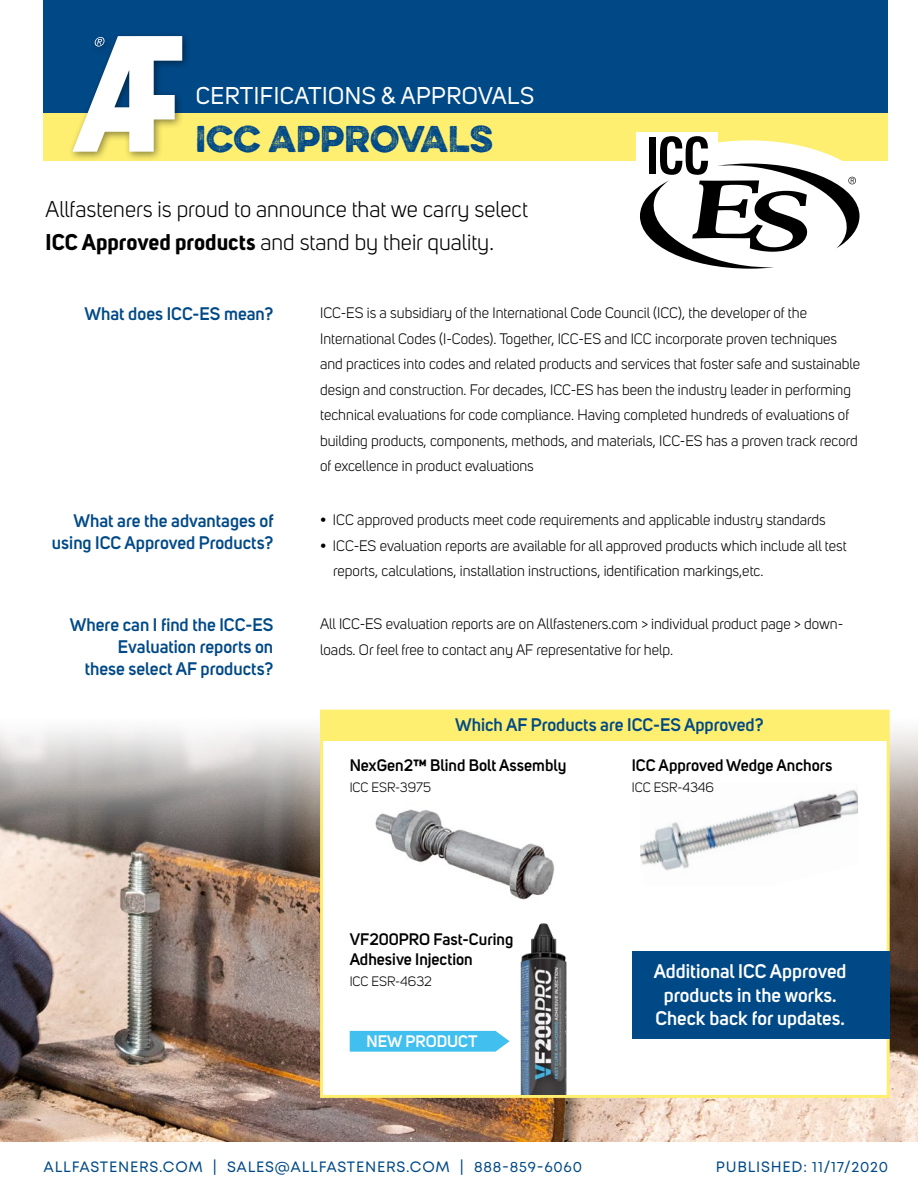
<style>
.page{position:relative;width:918px;height:1188px;background:#fff}
.page>*{position:absolute;margin:0;border:0;box-sizing:border-box;transform-origin:0 0}
.t1{font:33.3px "Eveleth";color:#004987}
.t2{font:24px "Uni Sans";letter-spacing:.02em;color:#fff}
.t3{font:22.5px/33px "Uni Sans";color:#000}
.t4{font:600 19.5px/23.4px "Uni Sans";color:#fff;text-align:center}
.t5{font:600 18px/21.6px "Uni Sans";color:#004987;text-align:right}
.t6{font:600 16.5px/19.8px "Uni Sans";color:#000}
.t7{font:600 16.5px "Uni Sans";color:#fff}
.t8{font:15px/25.5px "Uni Sans";color:#000}
.t9{font:15px "Mont";letter-spacing:.05em;color:#004987}
.t10{font:13.5px "Uni Sans";color:#000}
.s1{font-weight:700}
</style>
<div class="page">
<img style="left:0;top:709px;width:918px;height:433px">
<div style="left:44px;top:38px;width:844px;height:123px;background:#feef70"></div>
<div style="left:44px;top:0;width:844px;height:113px;background:#004987"></div>
<div style="left:68px;top:31px;width:124px;height:130px;background:#000;opacity:.45"></div>
<svg style="left:73px;top:36px;width:109px;height:116px"></svg>
<div style="left:320px;top:710px;width:570px;height:388px;background:#fff;border:3px solid #feef70"></div>
<div style="left:320px;top:711px;width:568px;height:29px;background:#feef70"></div>
<div style="left:636px;top:132px;width:82px;height:59px;background:#fff"></div>
<svg style="left:640px;top:136px;width:220px;height:133px"></svg>
<img style="left:375px;top:809px;width:180px;height:91px">
<img style="left:640px;top:790px;width:218px;height:81px">
<div style="left:632px;top:951px;width:258px;height:88px;background:#004987"></div>
<img style="left:445px;top:923px;width:165px;height:172px">
<svg style="left:350px;top:1031px;width:160px;height:21px;background:#4cc3ef"></svg>
<h2 class="t2" style="left:196px;top:82px;width:340px">CERTIFICATIONS &amp; APPROVALS</h2>
<h1 class="t1" style="left:195px;top:113px;width:299px">ICC APPROVALS</h1>
<h3 class="t3" style="left:46px;top:193px;width:484px">Allfasteners is proud to announce that we carry select<br><span class="s1">ICC Approved products</span> and stand by their quality.</h3>
<p class="t5" style="left:85px;top:302px;width:190px">What does ICC-ES mean?</p>
<p class="t8" style="left:320px;top:300px;width:542px">ICC-ES is a subsidiary of the International Code Council (ICC), the developer of the International Codes (I-Codes). Together, ICC-ES and ICC incorporate proven techniques and practices into codes and related products and services that foster safe and sustainable design and construction. For decades, ICC-ES has been the industry leader in performing technical evaluations for code compliance. Having completed hundreds of evaluations of building products, components, methods, and materials, ICC-ES has a proven track record of excellence in product evaluations</p>
<p class="t5" style="left:52px;top:509px;width:223px">What are the advantages of using ICC Approved Products?</p>
<p class="t8" style="left:320px;top:507px;width:507px">• ICC approved products meet code requirements and applicable industry standards</p>
<p class="t8" style="left:333px;top:533px;width:515px;text-indent:-13px">• ICC-ES evaluation reports are available for all approved products which include all test reports, calculations, installation instructions, identification markings,etc.</p>
<p class="t5" style="left:70px;top:613px;width:205px">Where can I find the ICC-ES<br>Evaluation reports on<br>these select AF products?</p>
<p class="t8" style="left:320px;top:611px;width:525px">All ICC-ES evaluation reports are on Allfasteners.com &gt; individual product page &gt; down&shy;loads. Or feel free to contact any AF representative for help.</p>
<p class="t5" style="left:455px;top:713px;width:310px">Which AF Products are ICC-ES Approved?</p>
<p class="t6" style="left:350px;top:754px;width:218px">NexGen2™ Blind Bolt Assembly</p>
<p class="t10" style="left:350px;top:780px;width:83px">ICC ESR-3975</p>
<p class="t6" style="left:350px;top:928px;width:165px">VF200PRO Fast-Curing<br>Adhesive Injection</p>
<p class="t10" style="left:350px;top:973px;width:84px">ICC ESR-4632</p>
<p class="t7" style="left:366px;top:1029px;width:113px">NEW PRODUCT</p>
<p class="t6" style="left:632px;top:754px;width:202px">ICC Approved Wedge Anchors</p>
<p class="t10" style="left:632px;top:780px;width:84px">ICC ESR-4346</p>
<h3 class="t4" style="left:654px;top:959px;width:194px">Additional ICC Approved products in the works.<br>Check back for updates.</h3>
<p class="t9" style="left:44px;top:1157px;width:540px">ALLFASTENERS.COM | SALES@ALLFASTENERS.COM | 888-859-6060</p>
<p class="t9" style="left:716px;top:1157px;width:174px">PUBLISHED: 11/17/2020</p>
</div>
